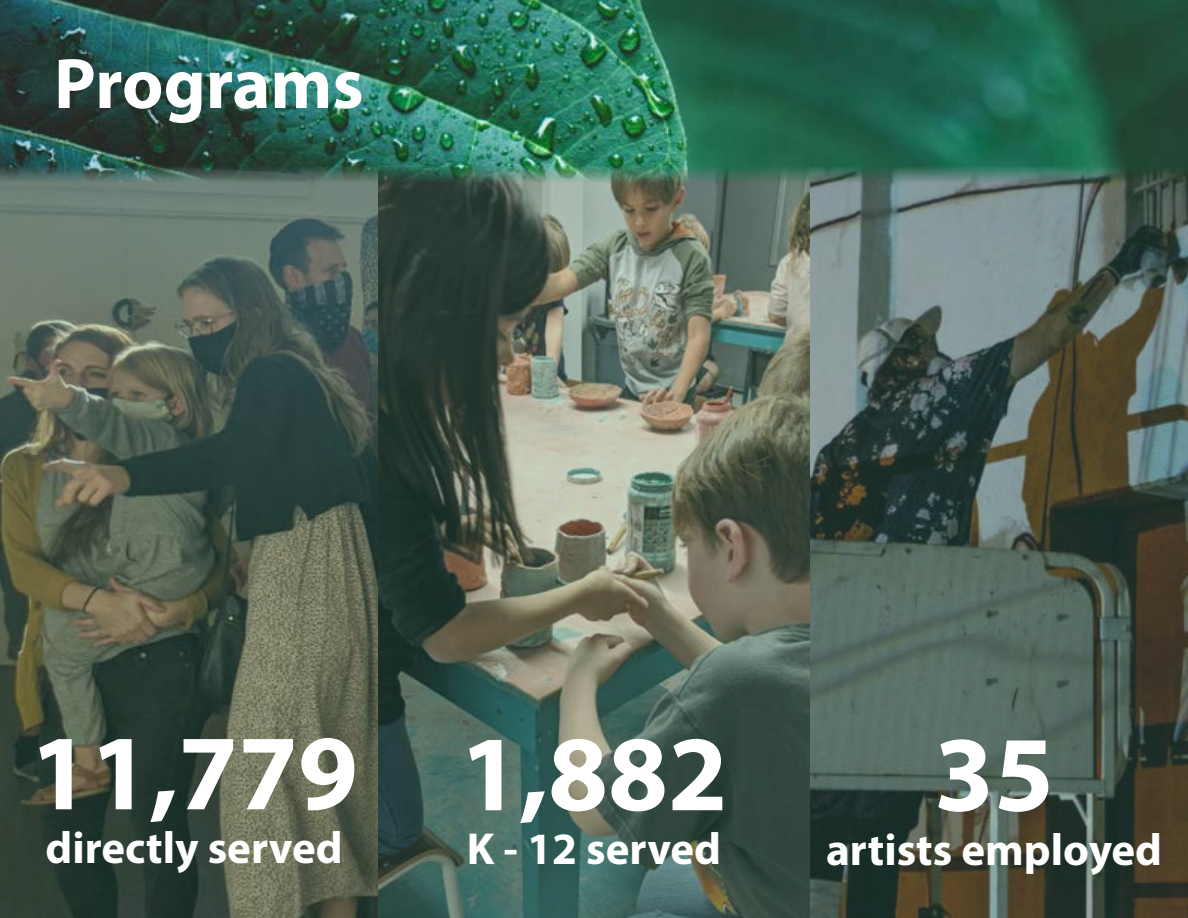
<style>
.page{position:relative;width:1188px;height:918px;background:#fff}
.page>*{position:absolute;margin:0;border:0;box-sizing:border-box;transform-origin:0 0}
.t1{font:700 108px "Myriad Pro";color:#fff}
.t2{font:700 72px "Myriad Pro";color:#fff}
.t3{font:700 45px "Myriad Pro";color:#fff}
</style>
<div class="page">
<img style="left:0;top:183px;width:1188px;height:735px">
<img style="left:0;top:0;width:1188px;height:183px">
<h2 class="t2" style="left:54px;top:37px;width:311px">Programs</h2>
<h1 class="t1" style="left:30px;top:702px;width:329px">11,779</h1>
<p class="t3" style="left:46px;top:819px;width:299px">directly served</p>
<h1 class="t1" style="left:460px;top:703px;width:269px">1,882</h1>
<p class="t3" style="left:467px;top:820px;width:256px">K - 12 served</p>
<h1 class="t1" style="left:934px;top:704px;width:121px">35</h1>
<p class="t3" style="left:826px;top:820px;width:338px">artists employed</p>
</div>
